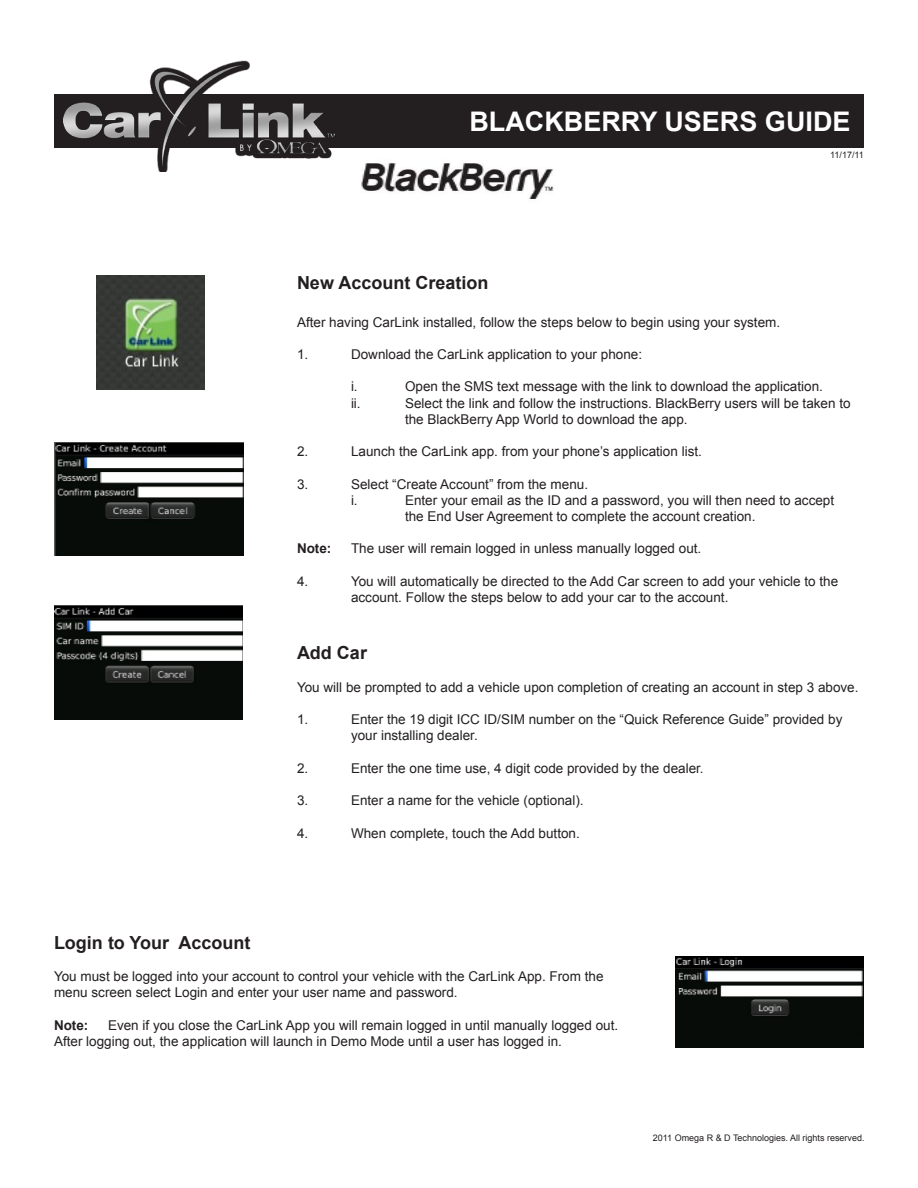
<style>
.page{position:relative;width:918px;height:1188px;background:#fff}
.page>*{position:absolute;margin:0;border:0;box-sizing:border-box;transform-origin:0 0}
.Section_title{font:700 27px "Arial";color:#fff}
.t1{font:700 18px "Arial";color:#231f20}
.t2{font:13.5px/16.2px "Arial";color:#231f20}
.t3{font:700 13.5px "Arial";color:#231f20}
.t4{font:9px "Arial";color:#231f20}
</style>
<div class="page">
<img style="left:97px;top:276px;width:107px;height:114px">
<img style="left:54px;top:606px;width:189px;height:114px">
<img style="left:54px;top:442px;width:189px;height:114px">
<img style="left:675px;top:957px;width:189px;height:90px">
<div style="left:55px;top:94px;width:809px;height:54px;background:#231f20"></div>
<img style="left:63px;top:60px;width:272px;height:112px">
<img style="left:361px;top:163px;width:193px;height:36px">
<p class="Section_title" style="left:469px;top:104px;width:383px">BLACKBERRY USERS GUIDE</p>
<p class="t4" style="left:830px;top:149px;width:35px">11/17/11</p>
<p class="t1" style="left:297px;top:271px;width:193px">New Account Creation</p>
<p class="t2" style="left:297px;top:314px;width:485px">After having CarLink installed, follow the steps below to begin using your system.</p>
<p class="t2" style="left:297px;top:346px;width:13px">1.</p>
<p class="t2" style="left:351px;top:346px;width:293px">Download the CarLink application to your phone:</p>
<p class="t2" style="left:351px;top:379px;width:8px">i.</p>
<p class="t2" style="left:405px;top:379px;width:419px">Open the SMS text message with the link to download the application.</p>
<p class="t2" style="left:351px;top:395px;width:11px">ii.</p>
<p class="t2" style="left:405px;top:395px;width:447px">Select the link and follow the instructions. BlackBerry users will be taken to the BlackBerry App World to download the app.</p>
<p class="t2" style="left:297px;top:444px;width:13px">2.</p>
<p class="t2" style="left:351px;top:444px;width:352px">Launch the CarLink app. from your phone’s application list.</p>
<p class="t2" style="left:297px;top:476px;width:13px">3.</p>
<p class="t2" style="left:351px;top:476px;width:239px">Select “Create Account” from the menu.</p>
<p class="t2" style="left:351px;top:492px;width:8px">i.</p>
<p class="t2" style="left:405px;top:492px;width:431px">Enter your email as the ID and a password, you will then need to accept the End User Agreement to complete the account creation.</p>
<p class="t3" style="left:297px;top:540px;width:36px">Note:</p>
<p class="t2" style="left:351px;top:541px;width:352px">The user will remain logged in unless manually logged out.</p>
<p class="t2" style="left:297px;top:573px;width:13px">4.</p>
<p class="t2" style="left:351px;top:573px;width:489px">You will automatically be directed to the Add Car screen to add your vehicle to the account. Follow the steps below to add your car to the account.</p>
<p class="t1" style="left:297px;top:641px;width:72px">Add Car</p>
<p class="t2" style="left:297px;top:679px;width:563px">You will be prompted to add a vehicle upon completion of creating an account in step 3 above.</p>
<p class="t2" style="left:297px;top:712px;width:13px">1.</p>
<p class="t2" style="left:351px;top:712px;width:493px">Enter the 19 digit ICC ID/SIM number on the “Quick Reference Guide” provided by</p>
<p class="t2" style="left:351px;top:728px;width:128px">your installing dealer.</p>
<p class="t2" style="left:297px;top:760px;width:13px">2.</p>
<p class="t2" style="left:351px;top:760px;width:354px">Enter the one time use, 4 digit code provided by the dealer.</p>
<p class="t2" style="left:297px;top:793px;width:13px">3.</p>
<p class="t2" style="left:351px;top:793px;width:234px">Enter a name for the vehicle (optional).</p>
<p class="t2" style="left:297px;top:825px;width:13px">4.</p>
<p class="t2" style="left:351px;top:825px;width:230px">When complete, touch the Add button.</p>
<p class="t1" style="left:54px;top:931px;width:198px">Login to Your Account</p>
<p class="t2" style="left:54px;top:969px;width:551px">You must be logged into your account to control your vehicle with the CarLink App. From the menu screen select Login and enter your user name and password.</p>
<p class="t3" style="left:54px;top:1016px;width:36px">Note:</p>
<p class="t2" style="left:54px;top:1017px;width:566px;text-indent:54px">Even if you close the CarLink App you will remain logged in until manually logged out.<br>After logging out, the application will launch in Demo Mode until a user has logged in.</p>
<p class="t4" style="left:653px;top:1131px;width:213px">2011 Omega R &amp; D Technologies. All rights reserved.</p>
</div>
